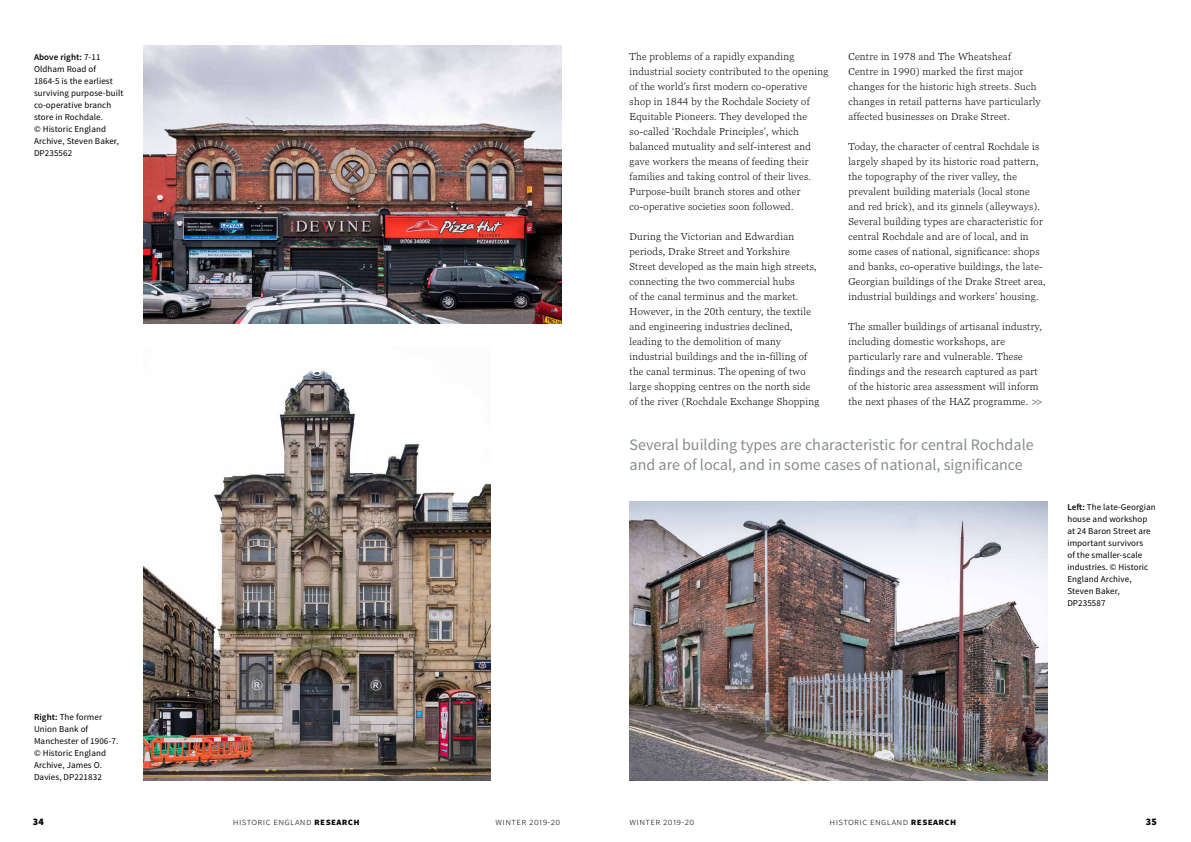
<style>
.page{position:relative;width:1191px;height:842px;background:#fff}
.page>*{position:absolute;margin:0;border:0;box-sizing:border-box;transform-origin:0 0}
.Pull_Quotes{font:16px/19.2px "Source Sans Pro";color:#878c8f}
.Body_Text{font:300 10px/15px "Georgia Pro";letter-spacing:.03em;color:#000}
.t1{font:300 10px "Source Sans Pro";letter-spacing:.04em;color:#000}
.t2{font:900 10px "Source Sans Pro";color:#000}
.Image_Captions{font:9px/12px "Source Sans Pro";letter-spacing:.01em;color:#000}
.s1{font-weight:600}
.s2{font-weight:700;color:#757a7c}
.s3{font-weight:700}
</style>
<div class="page">
<img style="left:143px;top:45px;width:418px;height:279px">
<img style="left:143px;top:368px;width:348px;height:413px">
<img style="left:629px;top:502px;width:418px;height:278px">
<p class="Image_Captions" style="left:34px;top:52px;width:91px"><span class="s1">Above right:</span> 7-11<br>Oldham Road of<br>1864-5 is the earliest surviving purpose-built co-operative branch store in Rochdale.<br>© Historic England<br>Archive, Steven Baker,<br>DP235562</p>
<p class="Image_Captions" style="left:34px;top:712px;width:86px"><span class="s1">Right:</span> The former<br>Union Bank of<br>Manchester of 1906-7. © Historic England<br>Archive, James O.<br>Davies, DP221832</p>
<p class="Body_Text" style="left:629px;top:50px;width:200px">The problems of a rapidly expanding industrial society contributed to the opening of the world’s first modern co-operative shop in 1844 by the Rochdale Society of Equitable Pioneers. They developed the so-called ‘Rochdale Principles’, which balanced mutuality and self-interest and gave workers the means of feeding their families and taking control of their lives.<br>Purpose-built branch stores and other co-operative societies soon followed.</p>
<p class="Body_Text" style="left:629px;top:230px;width:191px">During the Victorian and Edwardian periods, Drake Street and Yorkshire<br>Street developed as the main high streets, connecting the two commercial hubs<br>of the canal terminus and the market.<br>However, in the 20th century, the textile and engineering industries declined, leading to the demolition of many industrial buildings and the in-filling of the canal terminus. The opening of two large shopping centres on the north side of the river (Rochdale Exchange Shopping</p>
<p class="Body_Text" style="left:848px;top:50px;width:194px">Centre in 1978 and The Wheatsheaf Centre in 1990) marked the first major changes for the historic high streets. Such changes in retail patterns have particularly affected businesses on Drake Street.</p>
<p class="Body_Text" style="left:848px;top:140px;width:199px">Today, the character of central Rochdale is largely shaped by its historic road pattern, the topography of the river valley, the prevalent building materials (local stone and red brick), and its ginnels (alleyways).<br>Several building types are characteristic for central Rochdale and are of local, and in some cases of national, significance: shops and banks, co-operative buildings, the late-Georgian buildings of the Drake Street area, industrial buildings and workers’ housing.</p>
<p class="Body_Text" style="left:848px;top:320px;width:196px">The smaller buildings of artisanal industry, including domestic workshops, are particularly rare and vulnerable. These findings and the research captured as part of the historic area assessment will inform the next phases of the HAZ programme. <span class="s2">&gt;&gt;</span></p>
<p class="Pull_Quotes" style="left:629px;top:436px;width:406px">Several building types are characteristic for central Rochdale and are of local, and in some cases of national, significance</p>
<p class="Image_Captions" style="left:1067px;top:502px;width:90px"><span class="s1">Left:</span> The late-Georgian house and workshop at 24 Baron Street are important survivors<br>of the smaller-scale industries. © Historic<br>England Archive,<br>Steven Baker,<br>DP235587</p>
<p class="t2" style="left:33px;top:815px;width:13px">34</p>
<p class="t1" style="left:233px;top:816px;width:128px">historic england <span class="s3">research</span></p>
<p class="t1" style="left:495px;top:816px;width:66px">winter 2019-20</p>
<p class="t1" style="left:629px;top:816px;width:66px">winter 2019-20</p>
<p class="t1" style="left:829px;top:816px;width:128px">historic england <span class="s3">research</span></p>
<p class="t2" style="left:1145px;top:815px;width:13px">35</p>
</div>
